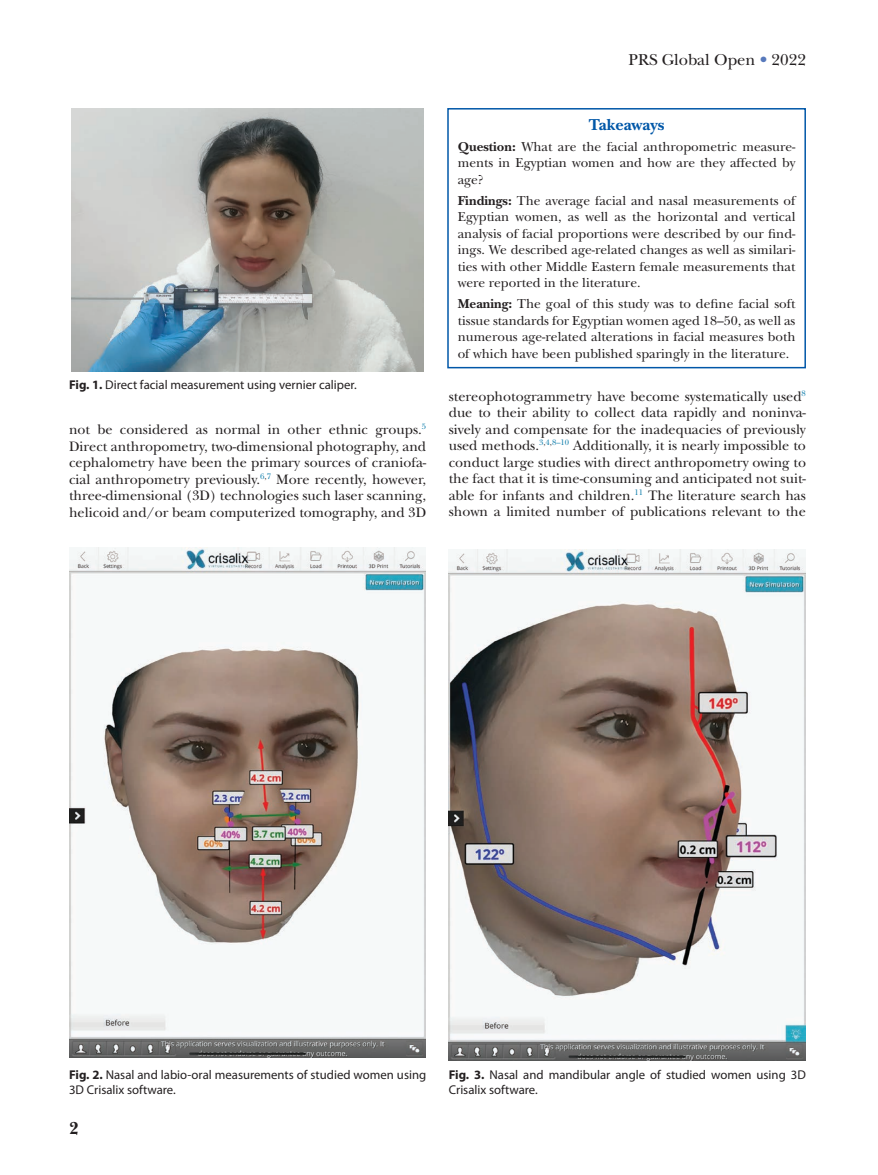
<style>
.page{position:relative;width:878px;height:1175px;background:#fff}
.page>*{position:absolute;margin:0;border:0;box-sizing:border-box;transform-origin:0 0}
.t1{font:700 18px "New Baskerville Std";color:#231f20}
.t2{font:16.5px "New Baskerville Std";color:#231f20}
.t3{font:700 16.5px "New Baskerville Std";color:#0157a8}
.t4{font:14.25px/16.5px "New Baskerville Std";color:#231f20;text-align:justify}
.t5{font:13.5px/16.5px "New Baskerville Std";color:#231f20;text-align:justify}
.t6{font:12.75px/15px "Myriad Pro";color:#231f20}
.s1{color:#5779bc}
.s2{font-weight:700}
</style>
<div class="page">
<div style="left:447px;top:108px;width:359px;height:260px;border:2px solid #0157a8"></div>
<img style="left:72px;top:108px;width:351px;height:263px">
<img style="left:69px;top:547px;width:356px;height:510px">
<img style="left:448px;top:549px;width:357px;height:511px">
<p class="t2" style="left:628px;top:50px;width:179px">PRS Global Open <span class="s1">•</span> 2022</p>
<p class="t6" style="left:69px;top:377px;width:289px"><span class="s2">Fig. 1.</span> Direct facial measurement using vernier caliper.</p>
<p class="t4" style="left:69px;top:421px;width:359px">not be considered as normal in other ethnic groups.<sup>5<br></sup>Direct anthropometry, two-dimensional photography, and cephalometry have been the primary sources of craniofa&shy;cial anthropometry previously.<sup>6</sup><sup>,</sup><sup>7</sup> More recently, however, three-dimensional (3D) technologies such laser scanning, helicoid and/or beam computerized tomography, and 3D</p>
<p class="t3" style="left:589px;top:115px;width:77px">Takeaways</p>
<p class="t5" style="left:458px;top:138px;width:339px"><span class="s2">Question:</span> What are the facial anthropometric measure&shy;ments in Egyptian women and how are they affected by age?</p>
<p class="t5" style="left:458px;top:192px;width:339px"><span class="s2">Findings:</span> The average facial and nasal measurements of Egyptian women, as well as the horizontal and vertical analysis of facial proportions were described by our find&shy;ings. We described age-related changes as well as similari&shy;ties with other Middle Eastern female measurements that were reported in the literature.</p>
<p class="t5" style="left:458px;top:296px;width:339px"><span class="s2">Meaning:</span> The goal of this study was to define facial soft tissue standards for Egyptian women aged 18–50, as well as numerous age-related alterations in facial measures both of which have been published sparingly in the literature.</p>
<p class="t4" style="left:448px;top:388px;width:359px">stereophotogrammetry have become systematically used<sup>8 </sup>due to their ability to collect data rapidly and noninva&shy;sively and compensate for the inadequacies of previously used methods.<sup>3</sup><sup>,</sup><sup>4</sup><sup>,</sup><sup>8–10</sup> Additionally, it is nearly impossible to conduct large studies with direct anthropometry owing to the fact that it is time-consuming and anticipated not suit&shy;able for infants and children.<sup>11</sup> The literature search has shown a limited number of publications relevant to the</p>
<p class="t6" style="left:69px;top:1067px;width:359px"><span class="s2">Fig. 2.</span> Nasal and labio-oral measurements of studied women using<br>3D Crisalix software.</p>
<p class="t6" style="left:448px;top:1067px;width:358px"><span class="s2">Fig. 3.</span> Nasal and mandibular angle of studied women using 3D<br>Crisalix software.</p>
<p class="t1" style="left:69px;top:1118px;width:11px">2</p>
</div>
